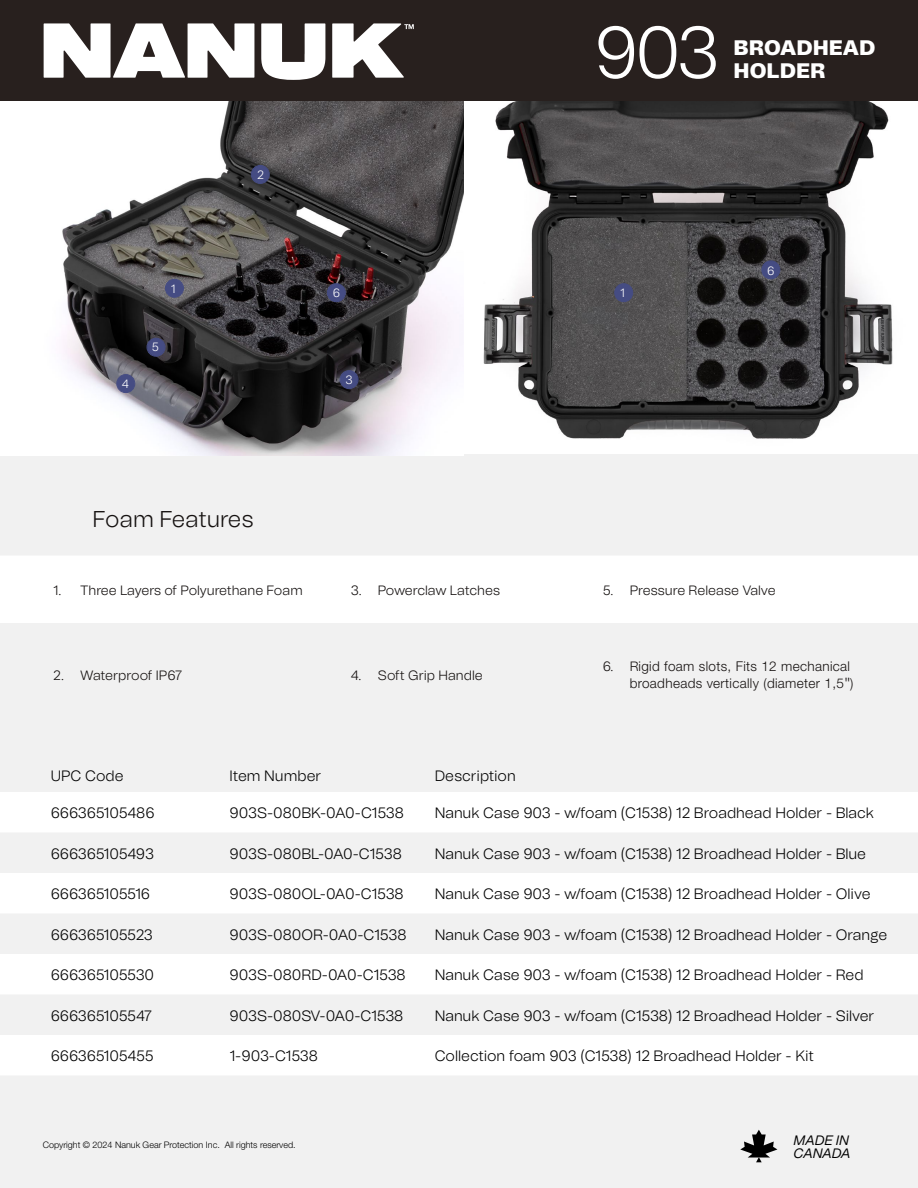
<style>
.page{position:relative;width:918px;height:1188px;background:#f1f1f1}
.page>*{position:absolute;margin:0;border:0;box-sizing:border-box;transform-origin:0 0}
.t1{font:300 72.45px "Tomato Grotesk";color:#fff}
.t2{font:300 22.8px "Tomato Grotesk";color:#151110}
.t3{font:900 21px "Tomato Grotesk";color:#fff}
.t4{font:300 15px "Tomato Grotesk";color:#000}
.t5{font:300 15px "Tomato Grotesk";letter-spacing:-.02em;color:#000}
.t6{font:italic 13.65px/13.5px "Tomato Grotesk";letter-spacing:-.02em;color:#000}
.t7{font:300 13.5px "Tomato Grotesk";color:#14100f}
.t8{font:300 13.5px/17.7px "Helvetica Neue LT Std";letter-spacing:.025em;color:#151110;text-align:right}
.t9{font:300 12px "Tomato Grotesk";color:#fff}
.t10{font:300 9px "Helvetica Neue LT Std";color:#000}
.s1{font-family:"Tomato Grotesk";color:#14100f}
.s2{font-family:"Tomato Grotesk";font-size:14.7px;color:#14100f}
</style>
<div class="page">
<div style="left:0;top:0;width:918px;height:108px;background:#28201e"></div>
<svg style="left:740px;top:1130px;width:37px;height:32px"></svg>
<svg style="left:44px;top:23px;width:210px;height:55px"></svg>
<svg style="left:261px;top:23px;width:64px;height:57px"></svg>
<svg style="left:332px;top:23px;width:82px;height:55px"></svg>
<div style="left:0;top:556px;width:918px;height:67px;background:#fff"></div>
<img style="left:463px;top:102px;width:455px;height:351px">
<img style="left:0;top:102px;width:463px;height:354px">
<div style="left:251px;top:166px;width:18px;height:17px;background:#454c83;border-radius:50%"></div>
<div style="left:251px;top:165px;width:19px;height:19px;border:1px solid #454c83;border-radius:50%"></div>
<div style="left:340px;top:371px;width:18px;height:17px;background:#454c83;border-radius:50%"></div>
<div style="left:340px;top:370px;width:18px;height:19px;border:1px solid #454c83;border-radius:50%"></div>
<div style="left:147px;top:338px;width:18px;height:18px;background:#454c83;border-radius:50%"></div>
<div style="left:147px;top:338px;width:18px;height:18px;border:1px solid #454c83;border-radius:50%"></div>
<div style="left:615px;top:284px;width:18px;height:18px;background:#454c83;border-radius:50%"></div>
<div style="left:615px;top:284px;width:18px;height:18px;border:1px solid #454c83;border-radius:50%"></div>
<div style="left:762px;top:261px;width:18px;height:18px;background:#454c83;border-radius:50%"></div>
<div style="left:762px;top:261px;width:18px;height:18px;border:1px solid #454c83;border-radius:50%"></div>
<div style="left:328px;top:284px;width:17px;height:18px;background:#454c83;border-radius:50%"></div>
<div style="left:327px;top:284px;width:19px;height:18px;border:1px solid #454c83;border-radius:50%"></div>
<div style="left:166px;top:279px;width:17px;height:18px;background:#454c83;border-radius:50%"></div>
<div style="left:165px;top:279px;width:19px;height:18px;border:1px solid #454c83;border-radius:50%"></div>
<div style="left:117px;top:375px;width:18px;height:17px;background:#454c83;border-radius:50%"></div>
<div style="left:117px;top:374px;width:18px;height:19px;border:1px solid #454c83;border-radius:50%"></div>
<svg style="left:0;top:792px;width:918px;height:283px;fill:#fff"></svg>
<p class="t9" style="left:122px;top:376px;width:9px">4</p>
<p class="t9" style="left:171px;top:281px;width:6px">1</p>
<p class="t9" style="left:152px;top:339px;width:9px">5</p>
<p class="t9" style="left:257px;top:167px;width:8px">2</p>
<h2 class="t2" style="left:93px;top:503px;width:162px">Foam Features</h2>
<p class="t9" style="left:333px;top:285px;width:9px">6</p>
<p class="t9" style="left:346px;top:372px;width:9px">3</p>
<h1 class="t1" style="left:594px;top:3px;width:127px">903</h1>
<h3 class="t3" style="left:734px;top:32px;width:143px">BROADHEAD</h3>
<h3 class="t3" style="left:734px;top:55px;width:93px">HOLDER</h3>
<p class="t9" style="left:620px;top:285px;width:6px">1</p>
<p class="t9" style="left:767px;top:262px;width:9px">6</p>
<p class="t7" style="left:53px;top:581px;width:251px">1. Three Layers of Polyurethane Foam</p>
<p class="t7" style="left:351px;top:581px;width:151px">3. Powerclaw Latches</p>
<p class="t7" style="left:603px;top:581px;width:175px">5. Pressure Release Valve</p>
<p class="t7" style="left:53px;top:666px;width:130px">2. Waterproof IP67</p>
<p class="t7" style="left:351px;top:666px;width:133px">4. Soft Grip Handle</p>
<p class="t8" style="left:603px;top:657px;width:252px"><span class="s1">6. R</span>igid foam slots, Fits 12 mechanical broadheads vertically (diameter 1,5<span class="s2">"</span>)</p>
<p class="t4" style="left:51px;top:766px;width:74px">UPC Code</p>
<p class="t4" style="left:229px;top:766px;width:93px">Item Number</p>
<p class="t4" style="left:435px;top:766px;width:83px">Description</p>
<p class="t4" style="left:51px;top:803px;width:105px">666365105486</p>
<p class="t4" style="left:229px;top:803px;width:176px">903S-080BK-0A0-C1538</p>
<p class="t4" style="left:435px;top:803px;width:441px">Nanuk Case 903 - w/foam (C1538) 12 Broadhead Holder - Black</p>
<p class="t4" style="left:51px;top:843px;width:105px">666365105493</p>
<p class="t4" style="left:229px;top:843px;width:174px">903S-080BL-0A0-C1538</p>
<p class="t4" style="left:435px;top:843px;width:433px">Nanuk Case 903 - w/foam (C1538) 12 Broadhead Holder - Blue</p>
<p class="t5" style="left:51px;top:884px;width:101px">666365105516</p>
<p class="t4" style="left:229px;top:884px;width:176px">903S-080OL-0A0-C1538</p>
<p class="t4" style="left:435px;top:884px;width:438px">Nanuk Case 903 - w/foam (C1538) 12 Broadhead Holder - Olive</p>
<p class="t5" style="left:51px;top:924px;width:104px">666365105523</p>
<p class="t4" style="left:229px;top:924px;width:178px">903S-080OR-0A0-C1538</p>
<p class="t4" style="left:435px;top:924px;width:454px">Nanuk Case 903 - w/foam (C1538) 12 Broadhead Holder - Orange</p>
<p class="t5" style="left:51px;top:965px;width:105px">666365105530</p>
<p class="t4" style="left:229px;top:965px;width:178px">903S-080RD-0A0-C1538</p>
<p class="t4" style="left:435px;top:965px;width:430px">Nanuk Case 903 - w/foam (C1538) 12 Broadhead Holder - Red</p>
<p class="t5" style="left:51px;top:1005px;width:103px">666365105547</p>
<p class="t4" style="left:229px;top:1005px;width:175px">903S-080SV-0A0-C1538</p>
<p class="t4" style="left:435px;top:1005px;width:441px">Nanuk Case 903 - w/foam (C1538) 12 Broadhead Holder - Silver</p>
<p class="t4" style="left:51px;top:1046px;width:104px">666365105455</p>
<p class="t4" style="left:229px;top:1046px;width:90px">1-903-C1538</p>
<p class="t4" style="left:435px;top:1046px;width:381px">Collection foam 903 (C1538) 12 Broadhead Holder - Kit</p>
<p class="t10" style="left:43px;top:1140px;width:255px">Copyright © 2024 Nanuk Gear Protection Inc. All rights reserved.</p>
<p class="t6" style="left:794px;top:1133px;width:59px">MADE IN<br>CANADA</p>
</div>
